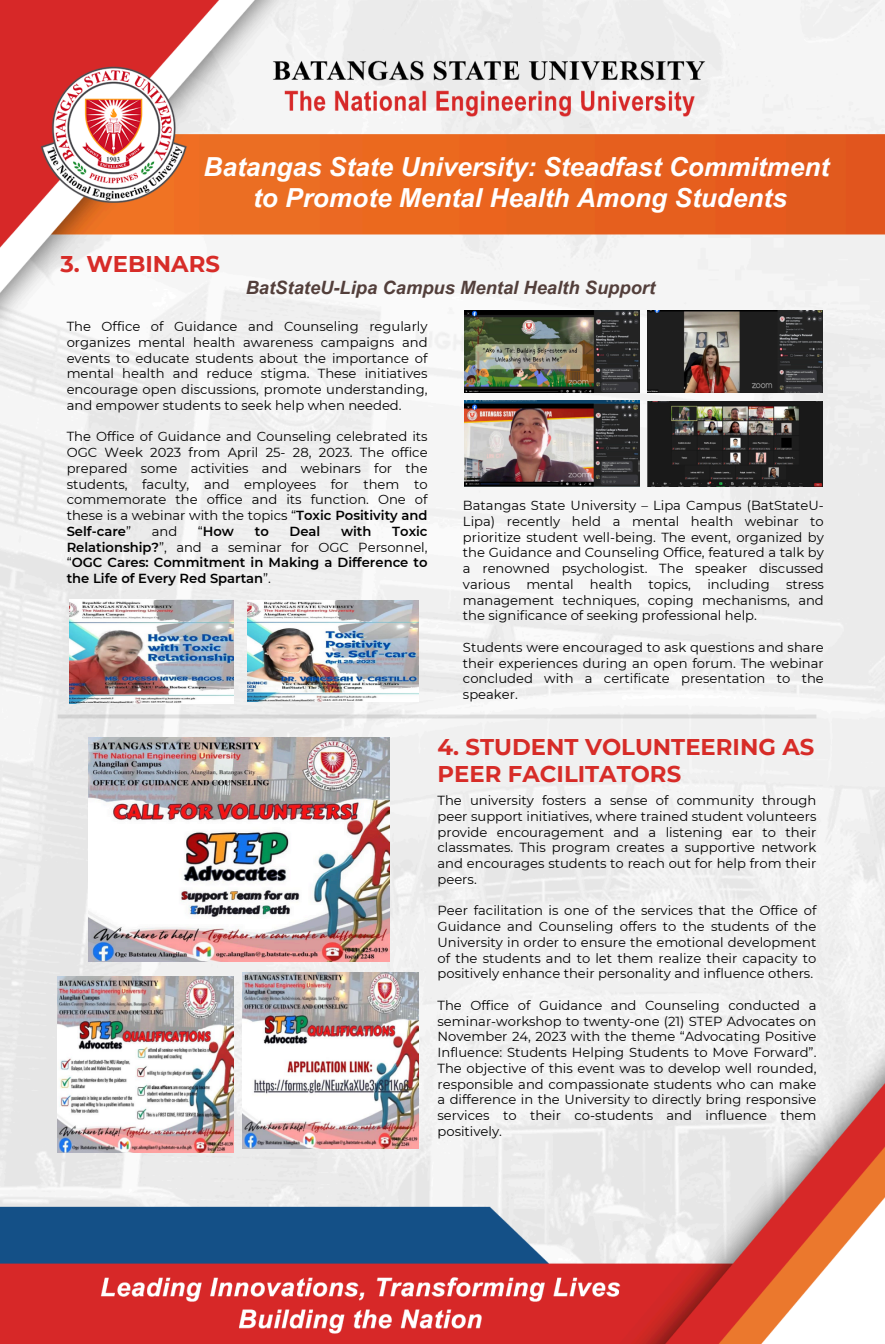
<style>
.page{position:relative;width:885px;height:1344px;background:#fff}
.page>*{position:absolute;margin:0;border:0;box-sizing:border-box;transform-origin:0 0}
.t1{font:italic 700 26.25px/30.8px "Arial MT Pro";color:#fff;text-align:center}
.t2{font:700 22.75px/26.9px "Montserrat";color:#d72c28}
.t3{font:italic 700 18.38px "Arial MT Pro";color:#533f3b}
.t4{font:13.12px/15.8px "Montserrat";color:#000;text-align:justify}
.t5{font:600 13.12px/15.8px "Montserrat";color:#000;text-align:justify}
.s1{font-weight:600}
.s2{font-weight:400}
</style>
<div class="page">
<img style="left:0;top:0;width:885px;height:1344px">
<hr style="left:58px;top:715px;width:758px;height:3px;background:#000">
<img style="left:247px;top:601px;width:171px;height:101px">
<img style="left:69px;top:599px;width:165px;height:104px">
<img style="left:88px;top:737px;width:302px;height:224px">
<img style="left:58px;top:976px;width:176px;height:176px">
<img style="left:242px;top:972px;width:176px;height:176px">
<img style="left:464px;top:311px;width:175px;height:81px">
<img style="left:464px;top:400px;width:175px;height:86px">
<img style="left:647px;top:311px;width:175px;height:81px">
<img style="left:647px;top:402px;width:175px;height:84px">
<p class="t1" style="left:203px;top:155px;width:627px">Batangas State University: Steadfast Commitment to Promote Mental Health Among Students</p>
<p class="t2" style="left:60px;top:250px;width:161px">3. WEBINARS</p>
<p class="t3" style="left:246px;top:281px;width:411px">BatStateU-Lipa Campus Mental Health Support</p>
<p class="t4" style="left:67px;top:319px;width:362px">The Office of Guidance and Counseling regularly organizes mental health awareness campaigns and events to educate students about the importance of mental health and reduce stigma. These initiatives encourage open discussions, promote understanding, and empower students to seek help when needed.</p>
<p class="t4" style="left:67px;top:429px;width:362px">The Office of Guidance and Counseling celebrated its OGC Week 2023 from April 25- 28, 2023. The office prepared some activities and webinars for the students, faculty, and employees for them to commemorate the office and its function. One of these is a webinar with the topics “<span class="s1">Toxic Positivity and Self-care</span>”</p>
<p class="t5" style="left:67px;top:523px;width:362px;text-indent:325px">Toxic Relationship?<span class="s2">”, and a seminar for OGC Personnel, “</span>OGC Cares: Commitment in Making a Difference to the Life of Every Red Spartan<span class="s2">”.</span></p>
<p class="t4" style="left:152px;top:523px;width:27px">and</p>
<p class="t5" style="left:198px;top:523px;width:38px"><span class="s2">“</span>How</p>
<p class="t5" style="left:255px;top:523px;width:16px">to</p>
<p class="t5" style="left:289px;top:523px;width:32px">Deal</p>
<p class="t5" style="left:341px;top:523px;width:32px">with</p>
<p class="t4" style="left:463px;top:498px;width:362px">Batangas State University – Lipa Campus (BatStateU-Lipa) recently held a mental health webinar to prioritize student well-being. The event, organized by the Guidance and Counseling Office, featured a talk by a renowned psychologist. The speaker discussed various mental health topics, including stress management techniques, coping mechanisms, and the significance of seeking professional help.</p>
<p class="t4" style="left:463px;top:639px;width:362px">Students were encouraged to ask questions and share their experiences during an open forum. The webinar concluded with a certificate presentation to the speaker.</p>
<p class="t2" style="left:437px;top:734px;width:378px">4. STUDENT VOLUNTEERING AS<br>PEER FACILITATORS</p>
<p class="t4" style="left:437px;top:792px;width:380px">The university fosters a sense of community through peer support initiatives, where trained student volunteers provide encouragement and a listening ear to their classmates. This program creates a supportive network and encourages students to reach out for help from their peers.</p>
<p class="t4" style="left:437px;top:903px;width:380px">Peer facilitation is one of the services that the Office of Guidance and Counseling offers to the students of the University in order to ensure the emotional development of the students and to let them realize their capacity to positively enhance their personality and influence others.</p>
<p class="t4" style="left:437px;top:997px;width:380px">The Office of Guidance and Counseling conducted a seminar-workshop to twenty-one (21) STEP Advocates on November 24, 2023 with the theme “Advocating Positive Influence: Students Helping Students to Move Forward”.<br>The objective of this event was to develop well rounded, responsible and compassionate students who can make a difference in the University to directly bring responsive services to their co-students and influence them positively.</p>
</div>
